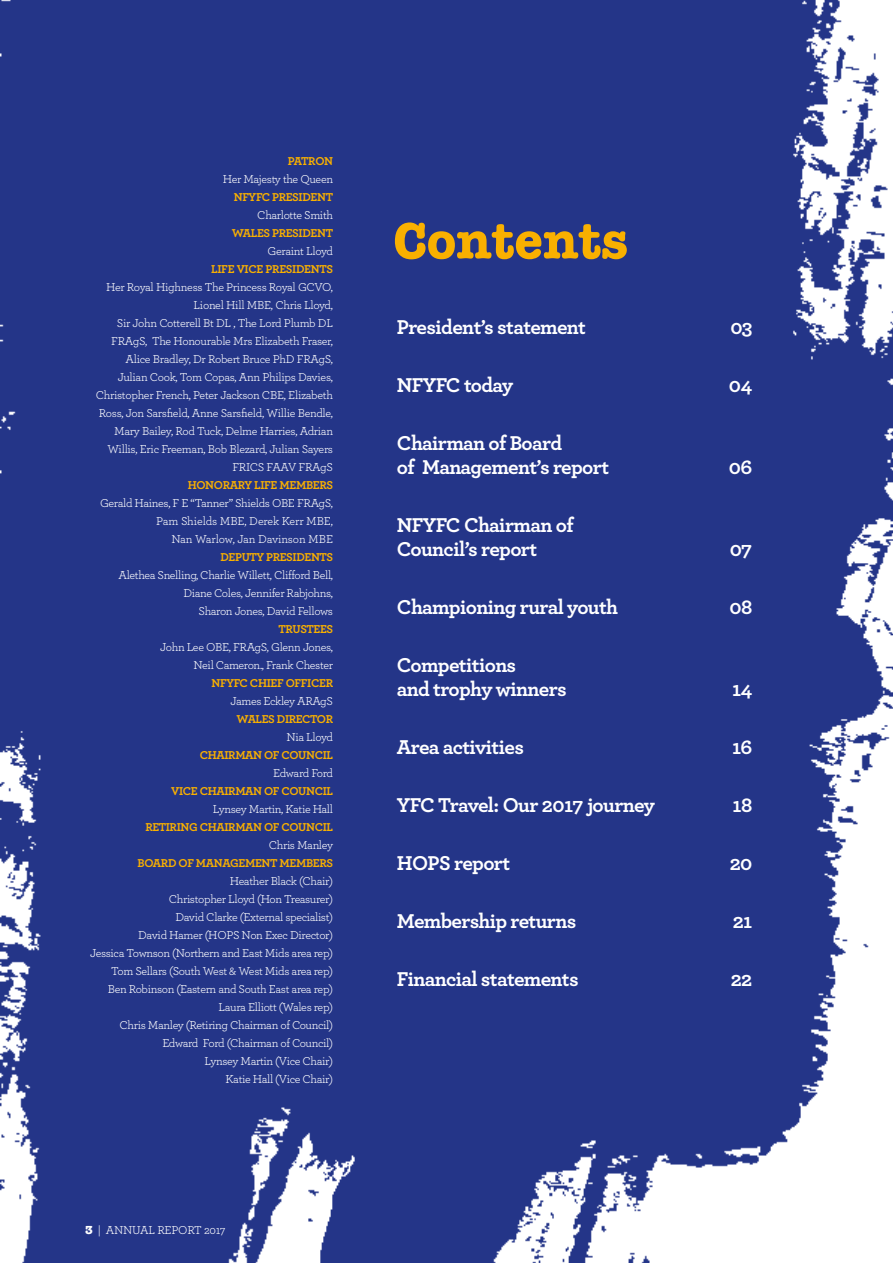
<style>
.page{position:relative;width:893px;height:1263px;background:#fff}
.page>*{position:absolute;margin:0;border:0;box-sizing:border-box;transform-origin:0 0}
.t1{font:700 52.35px "American Typewriter";color:#f9b000}
.t2{font:700 21px/24px "Archer";letter-spacing:-.03em;color:#fff}
.t3{font:12px/18px "Archer";letter-spacing:-.03em;color:#fff;text-align:right}
.t4{font:700 12px "Archer";letter-spacing:-.03em;color:#f9b000}
.s1{font-family:"American Typewriter";font-weight:700}
</style>
<div class="page">
<img style="left:0;top:0;width:893px;height:1263px">
<p class="t4" style="left:288px;top:154px;width:47px">PATRON</p>
<p class="t3" style="left:223px;top:170px;width:112px">Her Majesty the Queen</p>
<p class="t4" style="left:234px;top:190px;width:101px">NFYFC PRESIDENT</p>
<p class="t3" style="left:257px;top:206px;width:77px">Charlotte Smith</p>
<p class="t4" style="left:232px;top:226px;width:103px">WALES PRESIDENT</p>
<p class="t3" style="left:268px;top:242px;width:67px">Geraint Lloyd</p>
<p class="t4" style="left:211px;top:262px;width:123px">LIFE VICE PRESIDENTS</p>
<p class="t3" style="left:96px;top:278px;width:239px">Her Royal Highness The Princess Royal GCVO, Lionel Hill MBE, Chris Lloyd,<br>Sir John Cotterell Bt DL , The Lord Plumb DL FRAgS, The Honourable Mrs Elizabeth Fraser, Alice Bradley, Dr Robert Bruce PhD FRAgS, Julian Cook, Tom Copas, Ann Philips Davies, Christopher French, Peter Jackson CBE, Elizabeth Ross, Jon Sarsfield, Anne Sarsfield, Willie Bendle, Mary Bailey, Rod Tuck, Delme Harries, Adrian Willis, Eric Freeman, Bob Blezard, Julian Sayers FRICS FAAV FRAgS</p>
<p class="t4" style="left:188px;top:478px;width:147px">HONORARY LIFE MEMBERS</p>
<p class="t3" style="left:100px;top:494px;width:235px">Gerald Haines, F E “Tanner” Shields OBE FRAgS,<br>Pam Shields MBE, Derek Kerr MBE,<br>Nan Warlow, Jan Davinson MBE</p>
<p class="t4" style="left:220px;top:550px;width:114px">DEPUTY PRESIDENTS</p>
<p class="t3" style="left:119px;top:566px;width:216px">Alethea Snelling, Charlie Willett, Clifford Bell,<br>Diane Coles, Jennifer Rabjohns,<br>Sharon Jones, David Fellows</p>
<p class="t4" style="left:278px;top:622px;width:56px">TRUSTEES</p>
<p class="t3" style="left:160px;top:638px;width:174px">John Lee OBE, FRAgS, Glenn Jones,<br>Neil Cameron., Frank Chester</p>
<p class="t4" style="left:212px;top:676px;width:123px">NFYFC CHIEF OFFICER</p>
<p class="t3" style="left:231px;top:692px;width:104px">James Eckley ARAgS</p>
<p class="t4" style="left:236px;top:712px;width:98px">WALES DIRECTOR</p>
<p class="t3" style="left:287px;top:728px;width:48px">Nia Lloyd</p>
<p class="t4" style="left:200px;top:748px;width:135px">CHAIRMAN OF COUNCIL</p>
<p class="t3" style="left:273px;top:764px;width:61px">Edward Ford</p>
<p class="t4" style="left:171px;top:784px;width:164px">VICE CHAIRMAN OF COUNCIL</p>
<p class="t3" style="left:213px;top:800px;width:122px">Lynsey Martin, Katie Hall</p>
<p class="t4" style="left:145px;top:820px;width:189px">RETIRING CHAIRMAN OF COUNCIL</p>
<p class="t3" style="left:269px;top:836px;width:66px">Chris Manley</p>
<p class="t4" style="left:138px;top:856px;width:197px">BOARD OF MANAGEMENT MEMBERS</p>
<p class="t3" style="left:90px;top:872px;width:244px">Heather Black (Chair)<br>Christopher Lloyd (Hon Treasurer)<br>David Clarke (External specialist)<br>David Hamer (HOPS Non Exec Director)<br>Jessica Townson (Northern and East Mids area rep)<br>Tom Sellars (South West &amp; West Mids area rep)<br>Ben Robinson (Eastern and South East area rep)<br>Laura Elliott (Wales rep)<br>Chris Manley (Retiring Chairman of Council)<br>Edward Ford (Chairman of Council)<br>Lynsey Martin (Vice Chair)<br>Katie Hall (Vice Chair)</p>
<p class="t3" style="left:85px;top:1221px;width:142px"><span class="s1">3</span> | ANNUAL REPORT 2017</p>
<h1 class="t1" style="left:393px;top:196px;width:236px">Contents</h1>
<h2 class="t2" style="left:397px;top:314px;width:191px">President’s statement</h2>
<h2 class="t2" style="left:730px;top:314px;width:23px">03</h2>
<h2 class="t2" style="left:397px;top:372px;width:118px">NFYFC today</h2>
<h2 class="t2" style="left:729px;top:372px;width:25px">04</h2>
<h2 class="t2" style="left:397px;top:430px;width:214px">Chairman of Board<br>of Management’s report</h2>
<h2 class="t2" style="left:729px;top:454px;width:25px">06</h2>
<h2 class="t2" style="left:397px;top:512px;width:178px">NFYFC Chairman of<br>Council’s report</h2>
<h2 class="t2" style="left:730px;top:536px;width:24px">07</h2>
<h2 class="t2" style="left:397px;top:594px;width:223px">Championing rural youth</h2>
<h2 class="t2" style="left:729px;top:594px;width:24px">08</h2>
<h2 class="t2" style="left:397px;top:652px;width:171px">Competitions<br>and trophy winners</h2>
<h2 class="t2" style="left:732px;top:676px;width:22px">14</h2>
<h2 class="t2" style="left:397px;top:735px;width:129px">Area activities</h2>
<h2 class="t2" style="left:732px;top:735px;width:22px">16</h2>
<h2 class="t2" style="left:397px;top:793px;width:260px">YFC Travel: Our 2017 journey</h2>
<h2 class="t2" style="left:732px;top:793px;width:21px">18</h2>
<h2 class="t2" style="left:397px;top:851px;width:115px">HOPS report</h2>
<h2 class="t2" style="left:730px;top:851px;width:24px">20</h2>
<h2 class="t2" style="left:397px;top:909px;width:181px">Membership returns</h2>
<h2 class="t2" style="left:733px;top:909px;width:21px">21</h2>
<h2 class="t2" style="left:397px;top:967px;width:183px">Financial statements</h2>
<h2 class="t2" style="left:731px;top:967px;width:23px">22</h2>
</div>
